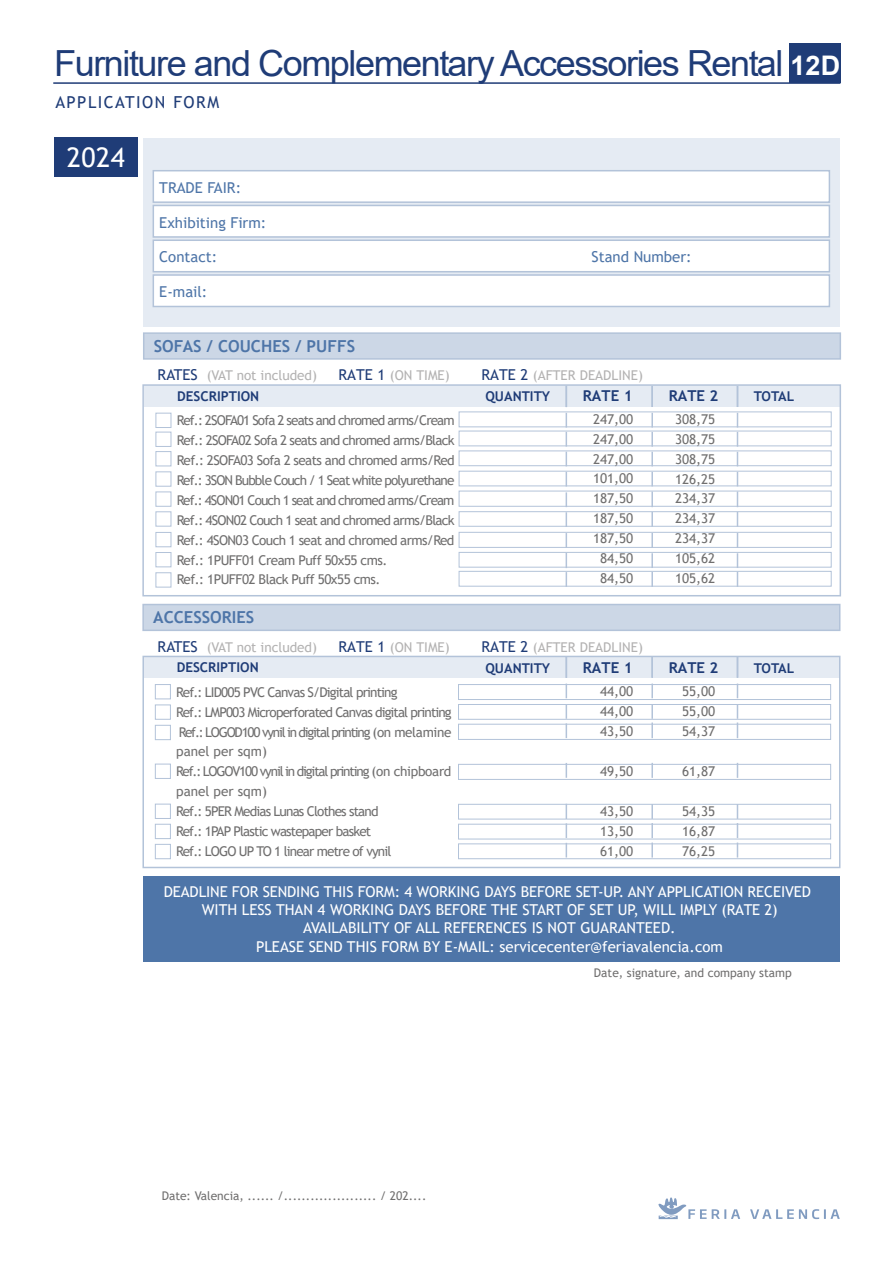
<style>
.page{position:relative;width:893px;height:1262px;background:#fff}
.page>*{position:absolute;margin:0;border:0;box-sizing:border-box;transform-origin:0 0}
.t1{font:36px "Arial";letter-spacing:-.04em;color:#1f3c77}
.t2{font:27px "Trebuchet MS";color:#fff}
.t3{font:700 27px "Arial";color:#fff}
.t4{font:700 16.5px "Trebuchet MS";color:#4e75a8}
.t5{font:16.5px "Trebuchet MS";letter-spacing:.09em;color:#1f3c77}
.t6{font:15px/18.1px "Trebuchet MS";color:#fff;text-align:center}
.t7{font:15px "Trebuchet MS";color:#4e75a8}
.t8{font:700 15px "Trebuchet MS";color:#1f3c77}
.t9{font:13.5px/19.8px "Trebuchet MS";letter-spacing:-.06em;color:#706f6f;text-align:justify}
.t10{font:13.5px/21px "Trebuchet MS";color:#b3b2b2}
.t11{font:13.5px/20px "Trebuchet MS";color:#706f6f;text-align:center}
.t12{font:700 13.5px "Trebuchet MS";color:#1f3c77}
.t13{font:12px "Trebuchet MS";color:#706f6f}
.s1{font-size:15px;color:#1f3c77}
.s2{font-weight:700;color:#1f3c77}
</style>
<div class="page">
<div style="left:54px;top:137px;width:84px;height:39px;background:#1f3c77"></div>
<hr style="left:53px;top:82px;width:787px;height:2px;background:#1f3c77">
<div style="left:788px;top:44px;width:52px;height:39px;background:#1f3c77"></div>
<div style="left:143px;top:138px;width:696px;height:189px;background:#e5ebf3"></div>
<div style="left:152px;top:170px;width:678px;height:33px;background:#fff;border:2px solid #b3c3d9"></div>
<div style="left:152px;top:205px;width:678px;height:33px;background:#fff;border:2px solid #b3c3d9"></div>
<div style="left:152px;top:239px;width:678px;height:33px;background:#fff;border:2px solid #b3c3d9"></div>
<div style="left:152px;top:274px;width:678px;height:33px;background:#fff;border:2px solid #b3c3d9"></div>
<svg style="left:658px;top:1197px;width:82px;height:22px"></svg>
<svg style="left:750px;top:1209px;width:89px;height:10px"></svg>
<div style="left:143px;top:656px;width:696px;height:21px;background:#e5ebf3"></div>
<div style="left:142px;top:655px;width:698px;height:213px;border:2px solid #b3c3d9"></div>
<div style="left:155px;top:684px;width:16px;height:15px;border:1px solid #b3c3d9"></div>
<div style="left:155px;top:704px;width:16px;height:15px;border:1px solid #b3c3d9"></div>
<div style="left:155px;top:725px;width:16px;height:15px;border:1px solid #b3c3d9"></div>
<div style="left:155px;top:764px;width:16px;height:14px;border:1px solid #b3c3d9"></div>
<div style="left:458px;top:684px;width:373px;height:16px;border:1px solid #b3c3d9"></div>
<div style="left:458px;top:704px;width:373px;height:15px;border:1px solid #b3c3d9"></div>
<div style="left:155px;top:804px;width:16px;height:14px;border:1px solid #b3c3d9"></div>
<div style="left:155px;top:824px;width:16px;height:14px;border:1px solid #b3c3d9"></div>
<div style="left:458px;top:724px;width:373px;height:15px;border:1px solid #b3c3d9"></div>
<div style="left:458px;top:824px;width:373px;height:15px;border:1px solid #b3c3d9"></div>
<div style="left:458px;top:804px;width:373px;height:15px;border:1px solid #b3c3d9"></div>
<div style="left:458px;top:764px;width:373px;height:15px;border:1px solid #b3c3d9"></div>
<div style="left:155px;top:844px;width:16px;height:15px;border:1px solid #b3c3d9"></div>
<div style="left:458px;top:843px;width:373px;height:16px;border:1px solid #b3c3d9"></div>
<div style="left:144px;top:385px;width:696px;height:21px;background:#e5ebf3"></div>
<div style="left:142px;top:384px;width:699px;height:212px;border:2px solid #b3c3d9"></div>
<div style="left:156px;top:413px;width:15px;height:15px;border:1px solid #b3c3d9"></div>
<div style="left:156px;top:432px;width:15px;height:14px;border:1px solid #b3c3d9"></div>
<div style="left:156px;top:451px;width:15px;height:15px;border:1px solid #b3c3d9"></div>
<div style="left:156px;top:471px;width:15px;height:15px;border:1px solid #b3c3d9"></div>
<div style="left:156px;top:492px;width:15px;height:14px;border:1px solid #b3c3d9"></div>
<div style="left:156px;top:511px;width:15px;height:15px;border:1px solid #b3c3d9"></div>
<div style="left:156px;top:532px;width:15px;height:15px;border:1px solid #b3c3d9"></div>
<div style="left:458px;top:411px;width:373px;height:16px;border:1px solid #b3c3d9"></div>
<div style="left:458px;top:431px;width:373px;height:15px;border:1px solid #b3c3d9"></div>
<div style="left:458px;top:450px;width:373px;height:16px;border:1px solid #b3c3d9"></div>
<div style="left:458px;top:471px;width:373px;height:15px;border:1px solid #b3c3d9"></div>
<div style="left:458px;top:491px;width:373px;height:15px;border:1px solid #b3c3d9"></div>
<div style="left:458px;top:511px;width:373px;height:15px;border:1px solid #b3c3d9"></div>
<div style="left:458px;top:532px;width:373px;height:16px;border:1px solid #b3c3d9"></div>
<div style="left:156px;top:552px;width:15px;height:15px;border:1px solid #b3c3d9"></div>
<div style="left:156px;top:572px;width:15px;height:15px;border:1px solid #b3c3d9"></div>
<div style="left:458px;top:552px;width:373px;height:15px;border:1px solid #b3c3d9"></div>
<div style="left:458px;top:571px;width:373px;height:15px;border:1px solid #b3c3d9"></div>
<div style="left:143px;top:332px;width:698px;height:28px;background:#ccd7e6;border:2px solid #b3c3d9"></div>
<div style="left:142px;top:604px;width:698px;height:27px;background:#ccd7e6;border:2px solid #b3c3d9"></div>
<svg style="left:565px;top:763px;width:2px;height:14px"></svg>
<svg style="left:565px;top:683px;width:2px;height:15px"></svg>
<svg style="left:565px;top:704px;width:2px;height:34px"></svg>
<hr style="left:565px;top:656px;width:2px;height:22px;background:#b3c3d9">
<svg style="left:565px;top:803px;width:2px;height:54px"></svg>
<svg style="left:651px;top:704px;width:2px;height:34px"></svg>
<svg style="left:651px;top:683px;width:2px;height:15px"></svg>
<hr style="left:651px;top:657px;width:2px;height:21px;background:#b3c3d9">
<svg style="left:651px;top:763px;width:2px;height:15px"></svg>
<hr style="left:651px;top:656px;width:2px;height:21px;background:#b3c3d9">
<svg style="left:651px;top:804px;width:2px;height:53px"></svg>
<svg style="left:736px;top:704px;width:2px;height:34px"></svg>
<svg style="left:736px;top:683px;width:2px;height:15px"></svg>
<hr style="left:736px;top:657px;width:2px;height:21px;background:#b3c3d9">
<svg style="left:736px;top:763px;width:2px;height:15px"></svg>
<hr style="left:736px;top:656px;width:2px;height:21px;background:#b3c3d9">
<svg style="left:736px;top:804px;width:2px;height:53px"></svg>
<svg style="left:651px;top:472px;width:2px;height:54px"></svg>
<svg style="left:651px;top:452px;width:2px;height:14px"></svg>
<svg style="left:651px;top:413px;width:2px;height:33px"></svg>
<svg style="left:651px;top:533px;width:2px;height:54px"></svg>
<hr style="left:651px;top:386px;width:2px;height:21px;background:#b3c3d9">
<svg style="left:736px;top:472px;width:2px;height:54px"></svg>
<svg style="left:736px;top:452px;width:2px;height:14px"></svg>
<svg style="left:736px;top:413px;width:2px;height:33px"></svg>
<svg style="left:736px;top:533px;width:2px;height:54px"></svg>
<hr style="left:736px;top:386px;width:2px;height:21px;background:#b3c3d9">
<svg style="left:565px;top:413px;width:2px;height:53px"></svg>
<svg style="left:565px;top:533px;width:2px;height:54px"></svg>
<svg style="left:565px;top:492px;width:2px;height:35px"></svg>
<svg style="left:565px;top:472px;width:2px;height:14px"></svg>
<hr style="left:565px;top:385px;width:2px;height:22px;background:#b3c3d9">
<div style="left:143px;top:875px;width:696px;height:86px;background:#4e75a8"></div>
<h1 class="t1" style="left:54px;top:39px;width:730px">Furniture and Complementary Accessories Rental</h1>
<p class="t5" style="left:55px;top:91px;width:165px">APPLICATION FORM</p>
<h2 class="t3" style="left:790px;top:47px;width:51px">12D</h2>
<h2 class="t2" style="left:67px;top:140px;width:60px">2024</h2>
<p class="t7" style="left:159px;top:178px;width:83px">TRADE FAIR:</p>
<p class="t7" style="left:159px;top:213px;width:109px">Exhibiting Firm:</p>
<p class="t7" style="left:159px;top:247px;width:59px">Contact:</p>
<p class="t7" style="left:591px;top:247px;width:102px">Stand Number:</p>
<p class="t7" style="left:159px;top:282px;width:50px">E-mail:</p>
<p class="t4" style="left:154px;top:336px;width:203px">SOFAS / COUCHES / PUFFS</p>
<p class="t10" style="left:158px;top:365px;width:161px"><span class="s1">RATES</span> (VAT not included)</p>
<p class="t10" style="left:338px;top:364px;width:113px"><span class="s1">RATE 1</span> (ON TIME)</p>
<p class="t10" style="left:481px;top:364px;width:163px"><span class="s1">RATE 2</span> (AFTER DEADLINE)<br><span class="s2">QUANTITY</span></p>
<p class="t8" style="left:582px;top:386px;width:51px">RATE 1</p>
<p class="t8" style="left:668px;top:386px;width:51px">RATE 2</p>
<p class="t12" style="left:753px;top:388px;width:42px">TOTAL</p>
<p class="t12" style="left:177px;top:387px;width:83px">DESCRIPTION</p>
<p class="t9" style="left:177px;top:410px;width:279px;text-align:left">Ref.: 2SOFA01 Sofa 2 seats and chromed arms/Cream Ref.: 2SOFA02 Sofa 2 seats and chromed arms/Black Ref.: 2SOFA03 Sofa 2 seats and chromed arms/Red Ref.: 3SON Bubble Couch / 1 Seat white polyurethane Ref.: 4SON01 Couch 1 seat and chromed arms/Cream Ref.: 4SON02 Couch 1 seat and chromed arms/Black Ref.: 4SON03 Couch 1 seat and chromed arms/Red Ref.: 1PUFF01 Cream Puff 50x55 cms.<br>Ref.: 1PUFF02 Black Puff 50x55 cms.</p>
<p class="t11" style="left:593px;top:409px;width:42px">247,00<br>247,00<br>247,00<br>101,00<br>187,50<br>187,50<br>187,50<br>84,50<br>84,50</p>
<p class="t9" style="left:675px;top:409px;width:42px">308,75<br>308,75<br>308,75<br>126,25<br>234,37<br>234,37<br>234,37<br>105,62<br>105,62</p>
<p class="t4" style="left:153px;top:607px;width:102px">ACCESSORIES</p>
<p class="t10" style="left:158px;top:636px;width:161px"><span class="s1">RATES</span> (VAT not included)</p>
<p class="t10" style="left:338px;top:636px;width:113px"><span class="s1">RATE 1</span> (ON TIME)</p>
<p class="t10" style="left:481px;top:636px;width:163px"><span class="s1">RATE 2</span> (AFTER DEADLINE)<br><span class="s2">QUANTITY</span></p>
<p class="t8" style="left:582px;top:658px;width:51px">RATE 1</p>
<p class="t8" style="left:668px;top:658px;width:51px">RATE 2</p>
<p class="t12" style="left:753px;top:659px;width:42px">TOTAL</p>
<p class="t12" style="left:177px;top:658px;width:83px">DESCRIPTION</p>
<p class="t9" style="left:176px;top:682px;width:277px;text-align:left">Ref.: LID005 PVC Canvas S/Digital printing<br>Ref.: LMP003 Microperforated Canvas digital printing Ref.: LOGOD100 vynil in digital printing (on melamine panel per sqm)<br>Ref.: LOGOV100 vynil in digital printing (on chipboard panel per sqm)<br>Ref.: 5PER Medias Lunas Clothes stand<br>Ref.: 1PAP Plastic wastepaper basket<br>Ref.: LOGO UP TO 1 linear metre of vynil</p>
<p class="t9" style="left:600px;top:681px;width:35px">44,00<br>44,00<br>43,50</p>
<p class="t9" style="left:600px;top:761px;width:35px">49,50</p>
<p class="t9" style="left:600px;top:801px;width:35px">43,50<br>13,50<br>61,00</p>
<p class="t9" style="left:682px;top:681px;width:35px">55,00<br>55,00<br>54,37</p>
<p class="t9" style="left:682px;top:761px;width:35px">61,87</p>
<p class="t9" style="left:682px;top:801px;width:35px">54,35<br>16,87<br>76,25</p>
<p class="t6" style="left:164px;top:882px;width:648px">DEADLINE FOR SENDING THIS FORM: 4 WORKING DAYS BEFORE SET-UP. ANY APPLICATION RECEIVED WITH LESS THAN 4 WORKING DAYS BEFORE THE START OF SET UP, WILL IMPLY (RATE 2)<br>AVAILABILITY OF ALL REFERENCES IS NOT GUARANTEED.<br>PLEASE SEND THIS FORM BY E-MAIL: servicecenter@feriavalencia.com</p>
<p class="t13" style="left:162px;top:1188px;width:266px">Date: Valencia, ...... /..................... / 202....</p>
<p class="t13" style="left:594px;top:965px;width:199px">Date, signature, and company stamp</p>
</div>
